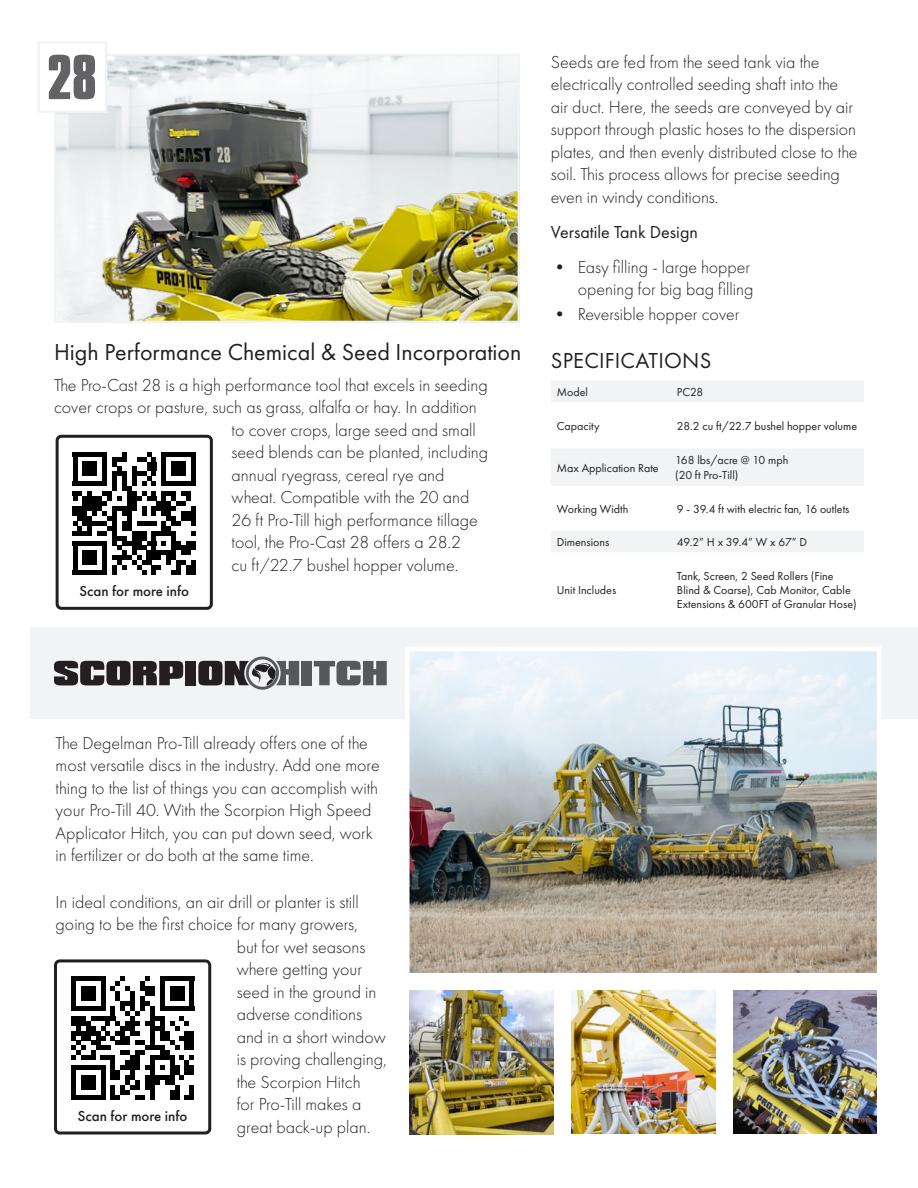
<style>
.page{position:relative;width:918px;height:1188px;background:#fff}
.page>*{position:absolute;margin:0;border:0;box-sizing:border-box;transform-origin:0 0}
.t1{font:700 54.45px "Compacta BT";color:#636366}
._18pt_Paragraph_Headlines{font:24px "Futura PT";color:#231f20}
.Section_Header{font:22.5px "Futura PT";letter-spacing:.01em;color:#231f20}
.Main_Paragraphs{font:300 18px/22.5px "Futura PT";color:#231f20}
.Product_Model_Pages{font:18px "Futura PT";color:#231f20}
.Main_Paragraphs_Extra_Space{font:500 15px "Futura PT";color:#231f20}
.Pricing_Body_Landroller_LRX{font:12px/14.4px "Futura PT";color:#231f20}
.s1{font-family:"Compacta SBOP";font-weight:900;font-size:56.25px;color:#231f20}
</style>
<div class="page">
<div style="left:30px;top:627px;width:888px;height:92px;background:#f2f3f4"></div>
<img style="left:405px;top:647px;width:476px;height:326px">
<img style="left:410px;top:991px;width:143px;height:143px">
<img style="left:733px;top:990px;width:144px;height:144px">
<img style="left:571px;top:990px;width:144px;height:144px">
<svg style="left:54px;top:661px;width:129px;height:24px;background:#4d4a4b"></svg>
<div style="left:186px;top:661px;width:10px;height:24px;background:#231f20"></div>
<div style="left:302px;top:661px;width:10px;height:24px;background:#57585a"></div>
<svg style="left:314px;top:661px;width:73px;height:24px"></svg>
<svg style="left:198px;top:657px;width:101px;height:33px"></svg>
<svg style="left:71px;top:976px;width:124px;height:124px"></svg>
<div style="left:71px;top:1095px;width:34px;height:5px;background:#000"></div>
<div style="left:81px;top:1075px;width:15px;height:15px;background:#000"></div>
<div style="left:54px;top:959px;width:157px;height:175px;border:3px solid #231f20;border-radius:4px"></div>
<img style="left:54px;top:54px;width:466px;height:269px">
<svg style="left:38px;top:42px;width:70px;height:72px"></svg>
<svg style="left:551px;top:381px;width:313px;height:171px"></svg>
<svg style="left:72px;top:452px;width:124px;height:123px"></svg>
<div style="left:73px;top:570px;width:34px;height:5px;background:#000"></div>
<div style="left:82px;top:550px;width:15px;height:15px;background:#000"></div>
<div style="left:56px;top:435px;width:157px;height:175px;border:3px solid #231f20;border-radius:4px"></div>
<p class="t1" style="left:-8px;top:44px;width:106px"><span class="s1">T</span> 28</p>
<p class="_18pt_Paragraph_Headlines" style="left:54px;top:338px;width:469px">High Performance Chemical &amp; Seed Incorporation</p>
<p class="Main_Paragraphs" style="left:54px;top:374px;width:435px">The Pro-Cast 28 is a high performance tool that excels in seeding</p>
<p class="Main_Paragraphs" style="left:54px;top:396px;width:424px">cover crops or pasture, such as grass, alfalfa or hay. In addition</p>
<p class="Main_Paragraphs" style="left:232px;top:419px;width:246px">to cover crops, large seed and small</p>
<p class="Main_Paragraphs" style="left:232px;top:441px;width:258px">seed blends can be planted, including</p>
<p class="Main_Paragraphs" style="left:232px;top:464px;width:214px">annual ryegrass, cereal rye and</p>
<p class="Main_Paragraphs" style="left:232px;top:486px;width:239px">wheat. Compatible with the 20 and</p>
<p class="Main_Paragraphs" style="left:232px;top:509px;width:248px">26 ft Pro-Till high performance tillage</p>
<p class="Main_Paragraphs" style="left:232px;top:531px;width:231px">tool, the Pro-Cast 28 offers a 28.2</p>
<p class="Main_Paragraphs" style="left:232px;top:554px;width:228px">cu ft/22.7 bushel hopper volume.</p>
<p class="Main_Paragraphs_Extra_Space" style="left:79px;top:582px;width:111px">Scan for more info</p>
<p class="Main_Paragraphs" style="left:551px;top:51px;width:308px">Seeds are fed from the seed tank via the electrically controlled seeding shaft into the air duct. Here, the seeds are conveyed by air support through plastic hoses to the dispersion plates, and then evenly distributed close to the soil. This process allows for precise seeding even in windy conditions.</p>
<p class="Product_Model_Pages" style="left:551px;top:221px;width:149px">Versatile Tank Design</p>
<p class="Main_Paragraphs" style="left:551px;top:256px;width:204px;line-height:21.6px;text-align:right">• Easy filling - large hopper opening for big bag filling</p>
<p class="Main_Paragraphs" style="left:551px;top:303px;width:190px">• Reversible hopper cover</p>
<p class="Section_Header" style="left:551px;top:347px;width:162px">SPECIFICATIONS</p>
<p class="Pricing_Body_Landroller_LRX" style="left:557px;top:385px;width:33px">Model</p>
<p class="Pricing_Body_Landroller_LRX" style="left:677px;top:385px;width:28px">PC28</p>
<p class="Pricing_Body_Landroller_LRX" style="left:557px;top:419px;width:44px">Capacity</p>
<p class="Pricing_Body_Landroller_LRX" style="left:677px;top:419px;width:182px">28.2 cu ft/22.7 bushel hopper volume</p>
<p class="Pricing_Body_Landroller_LRX" style="left:557px;top:460px;width:103px">Max Application Rate</p>
<p class="Pricing_Body_Landroller_LRX" style="left:675px;top:453px;width:115px">168 lbs/acre @ 10 mph</p>
<p class="Pricing_Body_Landroller_LRX" style="left:675px;top:468px;width:65px">(20 ft Pro-Till)</p>
<p class="Pricing_Body_Landroller_LRX" style="left:557px;top:501px;width:73px">Working Width</p>
<p class="Pricing_Body_Landroller_LRX" style="left:677px;top:501px;width:174px">9 - 39.4 ft with electric fan, 16 outlets</p>
<p class="Pricing_Body_Landroller_LRX" style="left:557px;top:535px;width:54px">Dimensions</p>
<p class="Pricing_Body_Landroller_LRX" style="left:677px;top:535px;width:132px">49.2” H x 39.4” W x 67” D</p>
<p class="Pricing_Body_Landroller_LRX" style="left:557px;top:583px;width:61px">Unit Includes</p>
<p class="Pricing_Body_Landroller_LRX" style="left:677px;top:568px;width:181px">Tank, Screen, 2 Seed Rollers (Fine<br>Blind &amp; Coarse), Cab Monitor, Cable<br>Extensions &amp; 600FT of Granular Hose)</p>
<p class="Main_Paragraphs" style="left:56px;top:732px;width:326px">The Degelman Pro-Till already offers one of the most versatile discs in the industry. Add one more thing to the list of things you can accomplish with your Pro-Till 40. With the Scorpion High Speed Applicator Hitch, you can put down seed, work in fertilizer or do both at the same time.</p>
<p class="Main_Paragraphs" style="left:56px;top:890px;width:305px">In ideal conditions, an air drill or planter is still</p>
<p class="Main_Paragraphs" style="left:56px;top:913px;width:304px">going to be the first choice for many growers,</p>
<p class="Main_Paragraphs" style="left:237px;top:935px;width:130px">but for wet seasons</p>
<p class="Main_Paragraphs" style="left:237px;top:958px;width:127px">where getting your</p>
<p class="Main_Paragraphs" style="left:237px;top:980px;width:141px">seed in the ground in</p>
<p class="Main_Paragraphs" style="left:237px;top:1003px;width:127px">adverse conditions</p>
<p class="Main_Paragraphs" style="left:237px;top:1025px;width:151px">and in a short window</p>
<p class="Main_Paragraphs" style="left:237px;top:1048px;width:151px">is proving challenging,</p>
<p class="Main_Paragraphs" style="left:237px;top:1070px;width:125px">the Scorpion Hitch</p>
<p class="Main_Paragraphs" style="left:237px;top:1093px;width:126px">for Pro-Till makes a</p>
<p class="Main_Paragraphs" style="left:237px;top:1115px;width:135px">great back-up plan.</p>
<p class="Main_Paragraphs_Extra_Space" style="left:78px;top:1107px;width:111px">Scan for more info</p>
</div>
